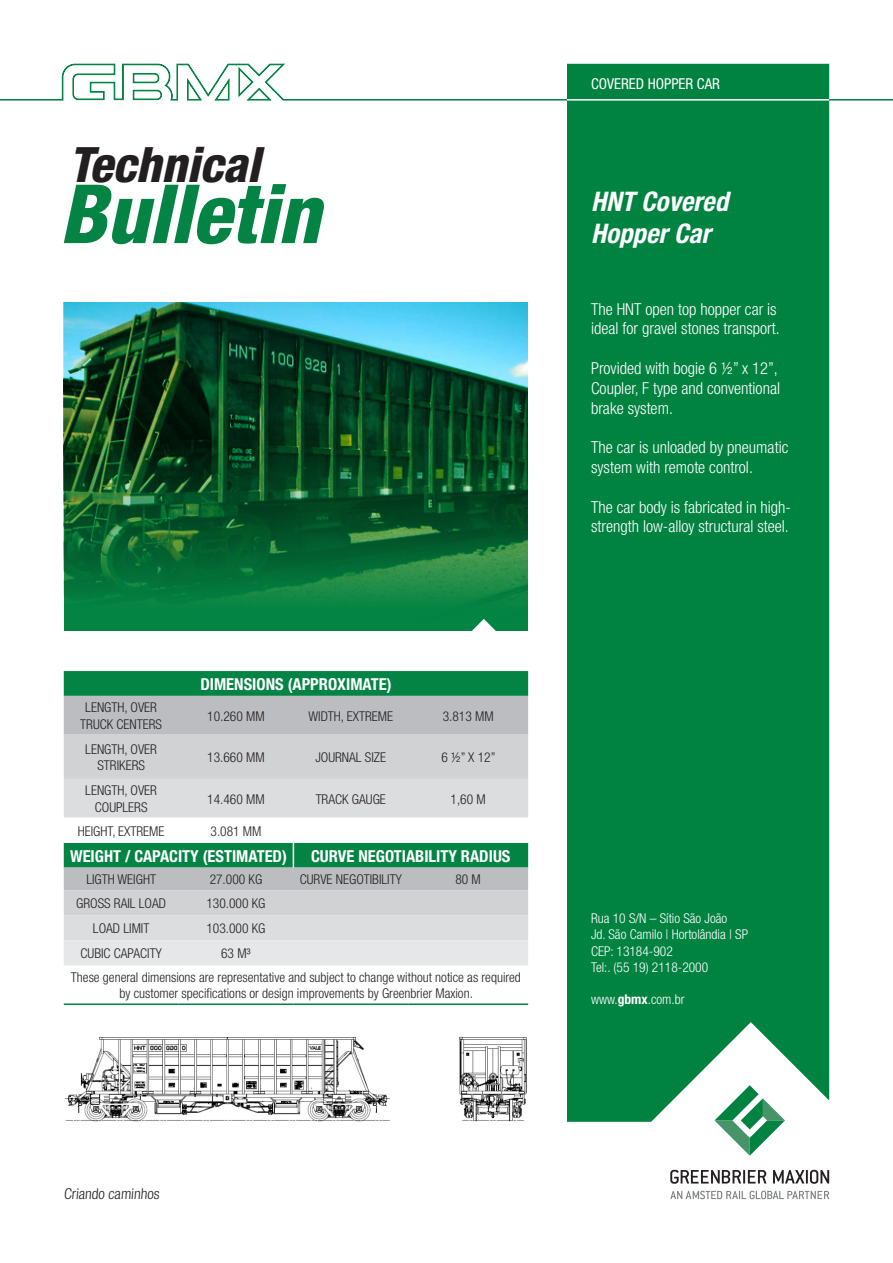
<style>
.page{position:relative;width:893px;height:1263px;background:#fff}
.page>*{position:absolute;margin:0;border:0;box-sizing:border-box;transform-origin:0 0}
.t1{font:italic 800 condensed 81.75px "Helvetica Neue LT";color:#048444}
.t2{font:italic 800 condensed 48.75px "Helvetica Neue LT";color:#231f20}
.t3{font:italic 700 condensed 27px/32.4px "Helvetica Neue LT";color:#fff}
.t4{font:300 condensed 16.5px/19.8px "Helvetica Neue LT";color:#fff}
.t5{font:700 condensed 16.5px "Helvetica Neue LT";color:#fff}
.t6{font:condensed 15px "Helvetica Neue LT";color:#fff}
.t7{font:300 condensed 15px "Helvetica Neue LT";color:#231f20}
.t8{font:300 condensed 13.5px/16.2px "Helvetica Neue LT";color:#231f20;text-align:center}
.t9{font:300 condensed 13.5px/16.2px "Helvetica Neue LT";color:#fff}
.s1{font-weight:700}
</style>
<div class="page">
<svg style="left:64px;top:671px;width:464px;height:25px;background:#068545"></svg>
<div style="left:64px;top:696px;width:464px;height:39px;background:#bcbdc0"></div>
<div style="left:64px;top:735px;width:464px;height:44px;background:#d1d2d4"></div>
<div style="left:64px;top:779px;width:464px;height:39px;background:#dcdddf"></div>
<svg style="left:64px;top:842px;width:464px;height:124px;background:#9dbdaf"></svg>
<div style="left:64px;top:940px;width:464px;height:25px;background:#e6e7e9"></div>
<svg style="left:293px;top:843px;width:1px;height:24px"></svg>
<hr style="left:64px;top:1003px;width:115px;height:2px;background:#048444">
<hr style="left:179px;top:1003px;width:114px;height:2px;background:#048444">
<hr style="left:293px;top:1003px;width:115px;height:2px;background:#048444">
<hr style="left:408px;top:1003px;width:120px;height:2px;background:#048444">
<img style="left:64px;top:1036px;width:463px;height:86px">
<div style="left:567px;top:101px;width:262px;height:1021px;background:#008240"></div>
<svg style="left:0;top:63px;width:893px;height:38px"></svg>
<svg style="left:773px;top:1170px;width:56px;height:14px"></svg>
<svg style="left:670px;top:1170px;width:96px;height:14px"></svg>
<svg style="left:670px;top:1191px;width:159px;height:8px"></svg>
<svg style="left:714px;top:1085px;width:71px;height:71px"></svg>
<div style="left:64px;top:302px;width:464px;height:329px;background:#048444"></div>
<img style="left:64px;top:302px;width:464px;height:300px">
<svg style="left:472px;top:619px;width:24px;height:12px"></svg>
<p class="t2" style="left:69px;top:134px;width:192px">Technical</p>
<p class="t1" style="left:60px;top:163px;width:262px">Bulletin</p>
<p class="t5" style="left:200px;top:674px;width:193px">DIMENSIONS (APPROXIMATE)</p>
<p class="t8" style="left:80px;top:699px;width:83px">LENGTH, OVER<br>TRUCK CENTERS</p>
<p class="t8" style="left:207px;top:708px;width:59px">10.260 MM</p>
<p class="t8" style="left:308px;top:708px;width:86px">WIDTH, EXTREME</p>
<p class="t8" style="left:443px;top:708px;width:52px">3.813 MM</p>
<p class="t8" style="left:85px;top:741px;width:73px">LENGTH, OVER<br>STRIKERS</p>
<p class="t8" style="left:207px;top:749px;width:59px">13.660 MM</p>
<p class="t8" style="left:315px;top:749px;width:72px">JOURNAL SIZE</p>
<p class="t8" style="left:441px;top:749px;width:56px">6 ½” X 12”</p>
<p class="t8" style="left:85px;top:782px;width:73px">LENGTH, OVER<br>COUPLERS</p>
<p class="t8" style="left:207px;top:791px;width:59px">14.460 MM</p>
<p class="t8" style="left:316px;top:791px;width:72px">TRACK GAUGE</p>
<p class="t8" style="left:451px;top:791px;width:37px">1,60 M</p>
<p class="t8" style="left:78px;top:823px;width:88px">HEIGHT, EXTREME</p>
<p class="t8" style="left:211px;top:823px;width:52px">3.081 MM</p>
<p class="t5" style="left:70px;top:846px;width:218px">WEIGHT / CAPACITY (ESTIMATED)</p>
<p class="t5" style="left:311px;top:846px;width:201px">CURVE NEGOTIABILITY RADIUS</p>
<p class="t8" style="left:86px;top:871px;width:71px">LIGTH WEIGHT</p>
<p class="t8" style="left:210px;top:871px;width:54px">27.000 KG</p>
<p class="t8" style="left:300px;top:871px;width:103px">CURVE NEGOTIBILITY</p>
<p class="t8" style="left:455px;top:871px;width:27px">80 M</p>
<p class="t8" style="left:76px;top:895px;width:91px">GROSS RAIL LOAD</p>
<p class="t8" style="left:206px;top:895px;width:61px">130.000 KG</p>
<p class="t8" style="left:93px;top:920px;width:58px">LOAD LIMIT</p>
<p class="t8" style="left:206px;top:920px;width:61px">103.000 KG</p>
<p class="t8" style="left:81px;top:945px;width:83px">CUBIC CAPACITY</p>
<p class="t8" style="left:71px;top:941px;width:451px;line-height:23.9px;text-align:left;text-indent:150px">63 M³<br>These general dimensions are representative and subject to change without notice as required</p>
<p class="t8" style="left:119px;top:985px;width:355px">by customer specifications or design improvements by Greenbrier Maxion.</p>
<p class="t6" style="left:591px;top:75px;width:130px">COVERED HOPPER CAR</p>
<p class="t3" style="left:591px;top:185px;width:139px">HNT Covered<br>Hopper Car</p>
<p class="t4" style="left:591px;top:299px;width:190px">The HNT open top hopper car is ideal for gravel stones transport.</p>
<p class="t4" style="left:591px;top:358px;width:190px">Provided with bogie 6 ½” x 12”,<br>Coupler, F type and conventional brake system.</p>
<p class="t4" style="left:591px;top:437px;width:199px">The car is unloaded by pneumatic system with remote control.</p>
<p class="t4" style="left:591px;top:497px;width:202px">The car body is fabricated in high&shy;strength low-alloy structural steel.</p>
<p class="t9" style="left:591px;top:910px;width:138px">Rua 10 S/N – Sítio São João</p>
<p class="t9" style="left:591px;top:926px;width:159px">Jd. São Camilo | Hortolândia | SP<br>CEP: 13184-902</p>
<p class="t9" style="left:591px;top:959px;width:119px">Tel:. (55 19) 2118-2000</p>
<p class="t9" style="left:591px;top:991px;width:95px">www.<span class="s1">gbmx</span>.com.br</p>
<p class="t7" style="left:64px;top:1185px;width:99px">Criando caminhos</p>
</div>
